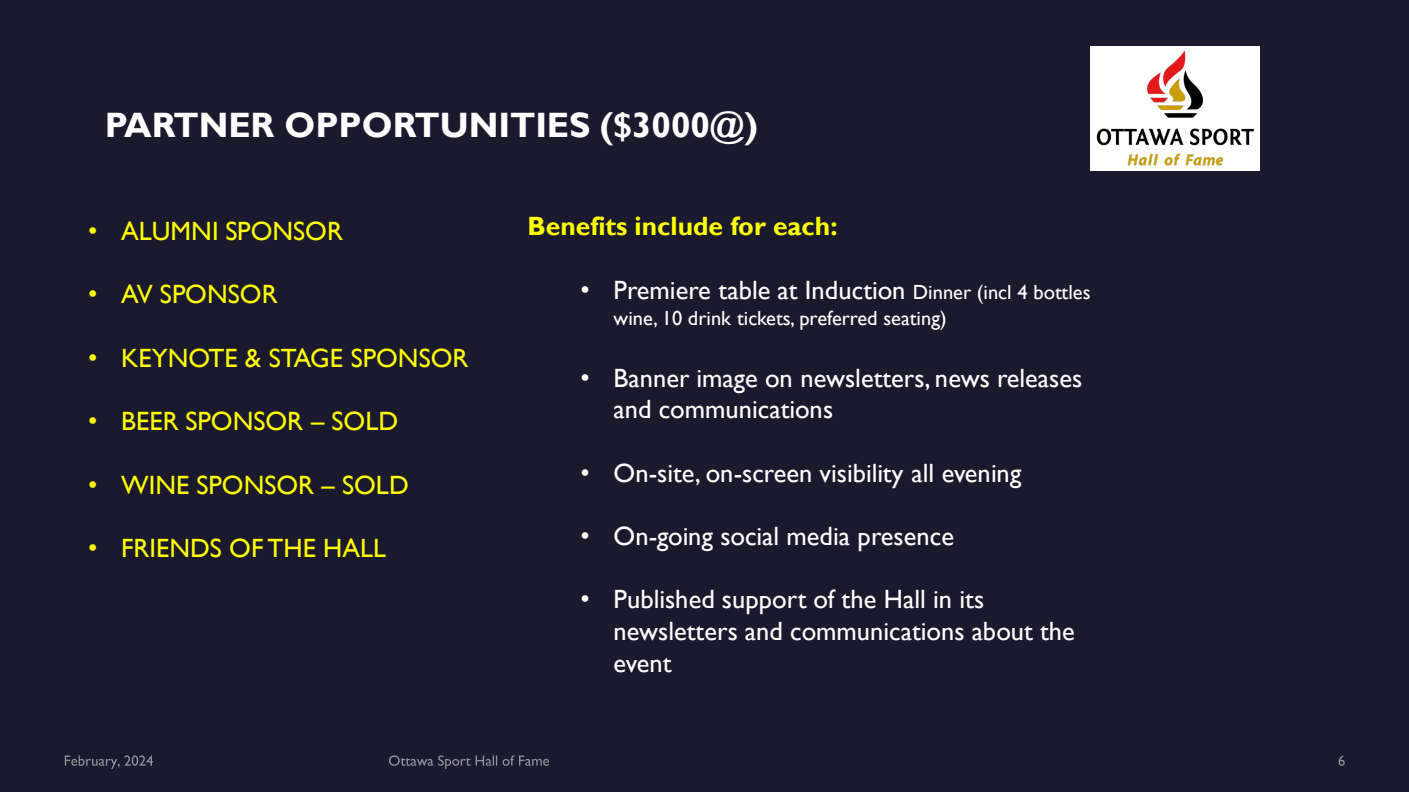
<style>
.page{position:relative;width:1409px;height:792px;background:#fff}
.page>*{position:absolute;margin:0;border:0;box-sizing:border-box;transform-origin:0 0}
.t1{font:700 35.2px "Gill Sans";letter-spacing:-.005em;color:#fff}
.t2{font:26.4px/31.7px "Gill Sans";color:#fff}
.t3{font:26.4px "Gill Sans";color:#ff0}
.t4{font:700 26.4px "Gill Sans";color:#ff0}
.t5{font:20.4px "Gill Sans";color:#fff}
.s1{font-family:"Arial"}
.s2{font-size:20.5px}
</style>
<div class="page">
<div style="left:0;top:0;width:1408px;height:792px;background:#1b192e"></div>
<svg style="left:65px;top:755px;width:88px;height:14px"></svg>
<svg style="left:389px;top:755px;width:160px;height:14px"></svg>
<svg style="left:1338px;top:755px;width:6px;height:11px"></svg>
<img style="left:1090px;top:46px;width:169px;height:124px">
<p class="t1" style="left:105px;top:104px;width:654px">PARTNER OPPORTUNITIES ($3000@)</p>
<p class="t3" style="left:88px;top:216px;width:256px"><span class="s1">•</span> ALUMNI SPONSOR</p>
<p class="t3" style="left:88px;top:279px;width:191px"><span class="s1">•</span> AV SPONSOR</p>
<p class="t3" style="left:88px;top:343px;width:382px"><span class="s1">•</span> KEYNOTE &amp; STAGE SPONSOR</p>
<p class="t3" style="left:88px;top:406px;width:311px"><span class="s1">•</span> BEER SPONSOR – SOLD</p>
<p class="t3" style="left:88px;top:469px;width:322px"><span class="s1">•</span> WINE SPONSOR – SOLD</p>
<p class="t3" style="left:88px;top:533px;width:299px"><span class="s1">•</span> FRIENDS OF THE HALL</p>
<p class="t4" style="left:527px;top:210px;width:311px">Benefits include for each:</p>
<p class="t2" style="left:580px;top:274px;width:511px"><span class="s1">•</span> Premiere table at Induction <span class="s2">Dinner (incl 4 bottles</span></p>
<p class="t5" style="left:613px;top:306px;width:334px">wine, 10 drink tickets, preferred seating)</p>
<p class="t2" style="left:613px;top:362px;width:470px;text-indent:-33px"><span class="s1">•</span> Banner image on newsletters, news releases and communications</p>
<p class="t2" style="left:580px;top:457px;width:442px"><span class="s1">•</span> On-site, on-screen visibility all evening</p>
<p class="t2" style="left:580px;top:521px;width:375px"><span class="s1">•</span> On-going social media presence</p>
<p class="t2" style="left:613px;top:584px;width:463px;text-indent:-33px"><span class="s1">•</span> Published support of the Hall in its newsletters and communications about the event</p>
</div>
